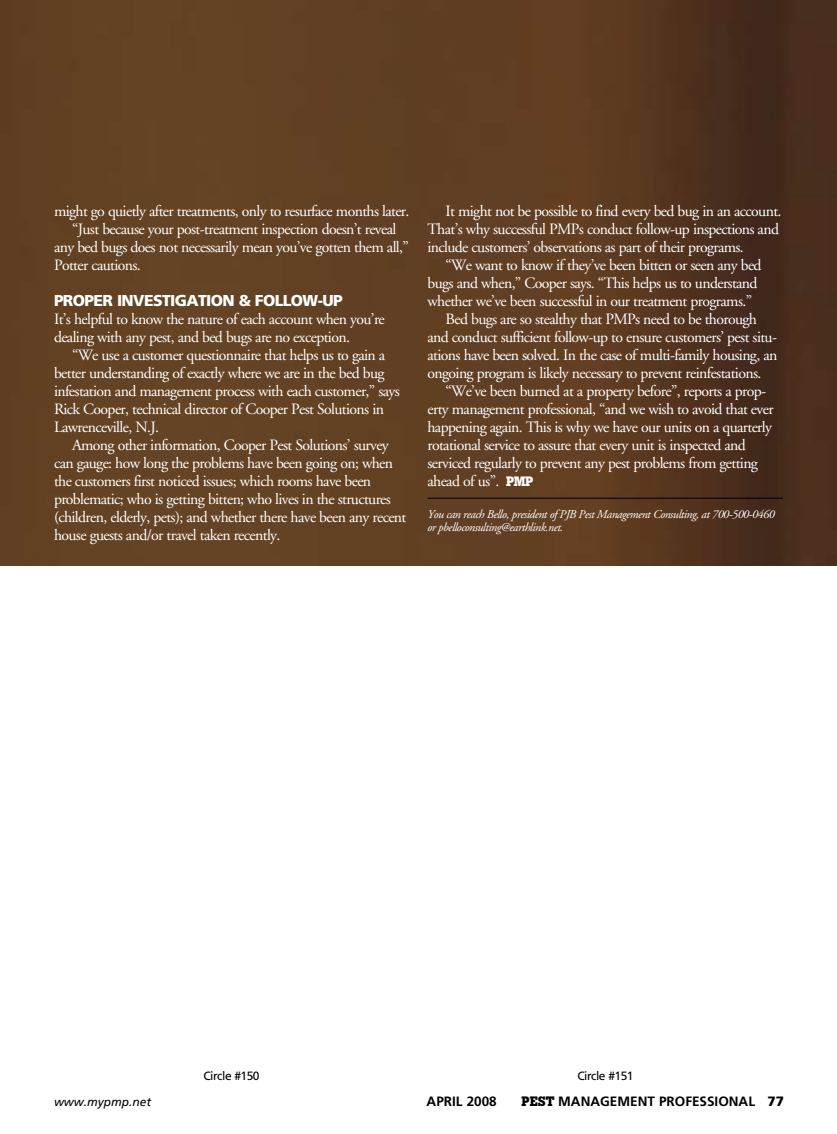
<style>
.page{position:relative;width:837px;height:1134px;background:#fff}
.page>*{position:absolute;margin:0;border:0;box-sizing:border-box;transform-origin:0 0}
.t1{font:15.75px/18px "Adobe Garamond";letter-spacing:-.04em;color:#fff}
.t2{font:900 15.75px "Frutiger";letter-spacing:-.04em;color:#fff}
.t3{font:700 13.5px "Frutiger";color:#000}
.t4{font:italic 12px/13.5px "Adobe Garamond";letter-spacing:-.04em;color:#fff}
.t5{font:12px "Frutiger";letter-spacing:-.04em;color:#000}
.t6{font:italic 12px "Frutiger";color:#000}
.s1{font-family:"Boton";font-weight:700;font-size:13.5px}
.s2{font-family:"Boton"}
.s3{font-weight:900}
</style>
<div class="page">
<img style="left:0;top:0;width:837px;height:566px">
<hr style="left:428px;top:498px;width:355px;height:1px;background:#000">
<p class="t1" style="left:54px;top:202px;width:357px">might go quietly after treatments, only to resurface months later.</p>
<p class="t1" style="left:72px;top:220px;width:326px">“Just because your post-treatment inspection doesn’t reveal</p>
<p class="t1" style="left:54px;top:238px;width:356px">any bed bugs does not necessarily mean you’ve gotten them all,”</p>
<p class="t1" style="left:54px;top:256px;width:88px">Potter cautions.</p>
<p class="t2" style="left:54px;top:291px;width:279px">PROPER INVESTIGATION &amp; FOLLOW-UP</p>
<p class="t1" style="left:54px;top:310px;width:332px">It’s helpful to know the nature of each account when you’re dealing with any pest, and bed bugs are no exception.</p>
<p class="t1" style="left:54px;top:346px;width:347px;text-indent:18px">“We use a customer questionnaire that helps us to gain a better understanding of exactly where we are in the bed bug infestation and management process with each customer,” says Rick Cooper, technical director of Cooper Pest Solutions in Lawrenceville, N.J.</p>
<p class="t1" style="left:54px;top:436px;width:354px;text-indent:18px">Among other information, Cooper Pest Solutions’ survey can gauge: how long the problems have been going on; when the customers first noticed issues; which rooms have been problematic; who is getting bitten; who lives in the structures (children, elderly, pets); and whether there have been any recent house guests and/or travel taken recently.</p>
<p class="t1" style="left:428px;top:202px;width:356px;text-indent:18px">It might not be possible to find every bed bug in an account.<br>That’s why successful PMPs conduct follow-up inspections and include customers’ observations as part of their programs.</p>
<p class="t1" style="left:446px;top:256px;width:318px">“We want to know if they’ve been bitten or seen any bed</p>
<p class="t1" style="left:428px;top:274px;width:332px">bugs and when,” Cooper says. “This helps us to understand</p>
<p class="t1" style="left:428px;top:292px;width:326px">whether we’ve been successful in our treatment programs.”</p>
<p class="t1" style="left:446px;top:310px;width:313px">Bed bugs are so stealthy that PMPs need to be thorough</p>
<p class="t1" style="left:428px;top:328px;width:351px">and conduct sufficient follow-up to ensure customers’ pest situ-</p>
<p class="t1" style="left:428px;top:346px;width:351px">ations have been solved. In the case of multi-family housing, an</p>
<p class="t1" style="left:428px;top:364px;width:335px">ongoing program is likely necessary to prevent reinfestations.</p>
<p class="t1" style="left:446px;top:382px;width:322px">“We’ve been burned at a property before”, reports a prop-</p>
<p class="t1" style="left:428px;top:400px;width:348px">erty management professional, “and we wish to avoid that ever</p>
<p class="t1" style="left:428px;top:418px;width:346px">happening again. This is why we have our units on a quarterly</p>
<p class="t1" style="left:428px;top:436px;width:320px">rotational service to assure that every unit is inspected and</p>
<p class="t1" style="left:428px;top:454px;width:332px">serviced regularly to prevent any pest problems from getting</p>
<p class="t1" style="left:428px;top:472px;width:107px">ahead of us”. <span class="s1">PMP</span></p>
<p class="t4" style="left:428px;top:507px;width:349px">You can reach Bello, president of PJB Pest Management Consulting, at 700-500-0460 or pbelloconsulting@earthlink.net.</p>
<p class="t5" style="left:203px;top:1068px;width:58px">Circle #150</p>
<p class="t5" style="left:577px;top:1068px;width:58px">Circle #151</p>
<p class="t6" style="left:54px;top:1095px;width:99px">www.mypmp.net</p>
<p class="t3" style="left:427px;top:1094px;width:72px">APRIL 2008</p>
<p class="t3" style="left:522px;top:1094px;width:264px"><span class="s2">PEST</span> MANAGEMENT PROFESSIONAL <span class="s3">77</span></p>
</div>
